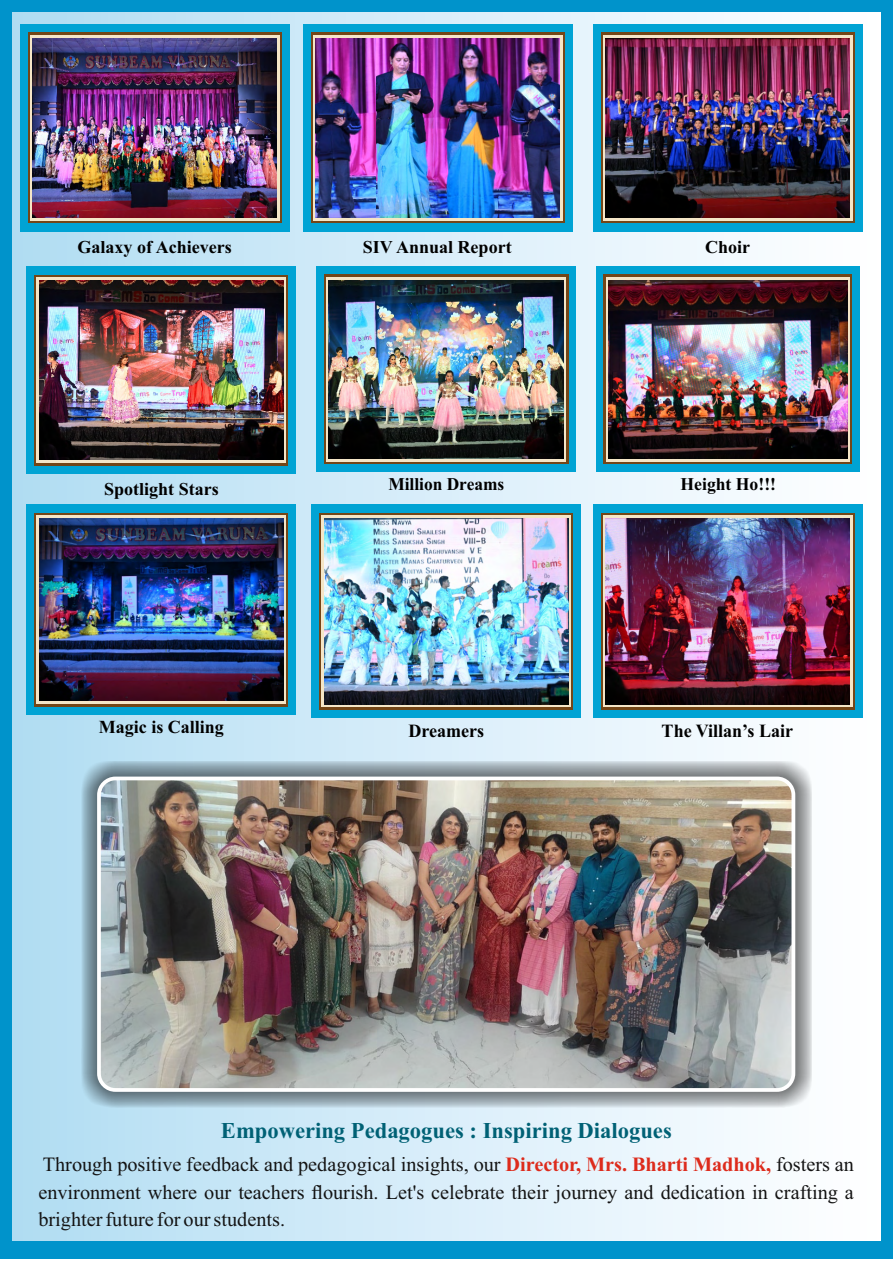
<style>
.page{position:relative;width:893px;height:1263px;background:#fff}
.page>*{position:absolute;margin:0;border:0;box-sizing:border-box;transform-origin:0 0}
.t1{font:700 22.65px "Times New Roman";color:#006175}
.t2{font:20.25px/27.8px "Times New Roman";color:#141414;text-align:justify}
.t3{font:700 18.6px "Times New Roman";color:#000}
.t4{font:700 18.3px "Times New Roman";color:#000}
.t5{font:700 18px "Times New Roman";color:#000}
.t6{font:700 17.85px "Times New Roman";color:#000}
.s1{font-weight:700;color:#dd2b1c}
</style>
<div class="page">
<div style="left:0;top:0;width:893px;height:1259px;background:#0093cb"></div>
<div style="left:12px;top:13px;width:868px;height:1227px;background:linear-gradient(to right,#b0dcf2,#feffff)"></div>
<div style="left:27px;top:504px;width:269px;height:211px;background:#00a3d4"></div>
<svg style="left:35px;top:513px;width:253px;height:193px;background:#805729"></svg>
<div style="left:37px;top:515px;width:249px;height:189px;background:#f5e6c7"></div>
<img style="left:39px;top:518px;width:244px;height:183px">
<div style="left:27px;top:266px;width:269px;height:208px;background:#00a3d4"></div>
<div style="left:35px;top:275px;width:253px;height:190px;background:linear-gradient(to right,#734617,#734617)"></div>
<div style="left:37px;top:277px;width:249px;height:186px;background:#f5e6c7"></div>
<img style="left:39px;top:280px;width:245px;height:180px">
<div style="left:317px;top:266px;width:259px;height:206px;background:#00a3d4"></div>
<div style="left:324px;top:275px;width:244px;height:189px;background:#734617"></div>
<div style="left:326px;top:277px;width:240px;height:185px;background:#f5e6c7"></div>
<img style="left:329px;top:280px;width:235px;height:179px">
<div style="left:312px;top:504px;width:269px;height:214px;background:#00a3d4"></div>
<svg style="left:319px;top:513px;width:254px;height:197px;background:#8a6236"></svg>
<svg style="left:322px;top:516px;width:249px;height:191px;background:#beb7a7"></svg>
<img style="left:324px;top:519px;width:244px;height:185px">
<div style="left:596px;top:266px;width:263px;height:206px;background:#00a3d4"></div>
<div style="left:604px;top:275px;width:248px;height:189px;background:#734617"></div>
<div style="left:606px;top:277px;width:244px;height:185px;background:#f5e6c7"></div>
<img style="left:608px;top:280px;width:239px;height:179px">
<div style="left:593px;top:504px;width:269px;height:214px;background:#00a3d4"></div>
<svg style="left:601px;top:513px;width:253px;height:197px;background:#8c6439"></svg>
<svg style="left:603px;top:516px;width:249px;height:191px;background:#c9bca8"></svg>
<img style="left:605px;top:519px;width:245px;height:185px">
<div style="left:20px;top:24px;width:269px;height:207px;background:#00a3d4"></div>
<div style="left:28px;top:33px;width:254px;height:190px;background:linear-gradient(to right,#734617,#734617)"></div>
<div style="left:30px;top:35px;width:249px;height:186px;background:#f5e6c7"></div>
<img style="left:33px;top:38px;width:244px;height:180px">
<div style="left:303px;top:24px;width:269px;height:207px;background:#00a3d4"></div>
<div style="left:311px;top:33px;width:253px;height:190px;background:linear-gradient(to right,#734617,#734617)"></div>
<div style="left:313px;top:35px;width:249px;height:186px;background:#f5e6c7"></div>
<img style="left:375px;top:38px;width:185px;height:180px">
<img style="left:316px;top:38px;width:59px;height:180px">
<div style="left:593px;top:24px;width:269px;height:207px;background:#00a3d4"></div>
<div style="left:601px;top:33px;width:254px;height:190px;background:linear-gradient(to right,#734617,#734617)"></div>
<div style="left:603px;top:35px;width:249px;height:186px;background:#f5e6c7"></div>
<img style="left:606px;top:38px;width:244px;height:180px">
<div style="left:81px;top:761px;width:730px;height:346px;background:#000;opacity:.49"></div>
<div style="left:97px;top:776px;width:698px;height:316px;border:8px solid #fff;border-radius:15px"></div>
<img style="left:101px;top:780px;width:690px;height:308px;border-radius:15px">
<p class="t5" style="left:78px;top:240px;width:156px">Galaxy of Achievers</p>
<p class="t5" style="left:363px;top:240px;width:150px">SIV Annual Report</p>
<p class="t5" style="left:705px;top:240px;width:47px">Choir</p>
<p class="t5" style="left:104px;top:483px;width:116px">Spotlight Stars</p>
<p class="t6" style="left:388px;top:478px;width:117px">Million Dreams</p>
<p class="t4" style="left:99px;top:720px;width:127px">Magic is Calling</p>
<p class="t3" style="left:408px;top:724px;width:77px">Dreamers</p>
<p class="t6" style="left:680px;top:478px;width:97px">Height Ho!!!</p>
<p class="t3" style="left:662px;top:724px;width:133px">The Villan’s Lair</p>
<p class="t1" style="left:221px;top:1122px;width:452px">Empowering Pedagogues : Inspiring Dialogues</p>
<p class="t2" style="left:38px;top:1152px;width:817px">Through positive feedback and pedagogical insights, our <span class="s1">Director, Mrs. Bharti Madhok,</span> fosters an environment where our teachers flourish. Let's celebrate their journey and dedication in crafting a brighter future for our students.</p>
</div>
